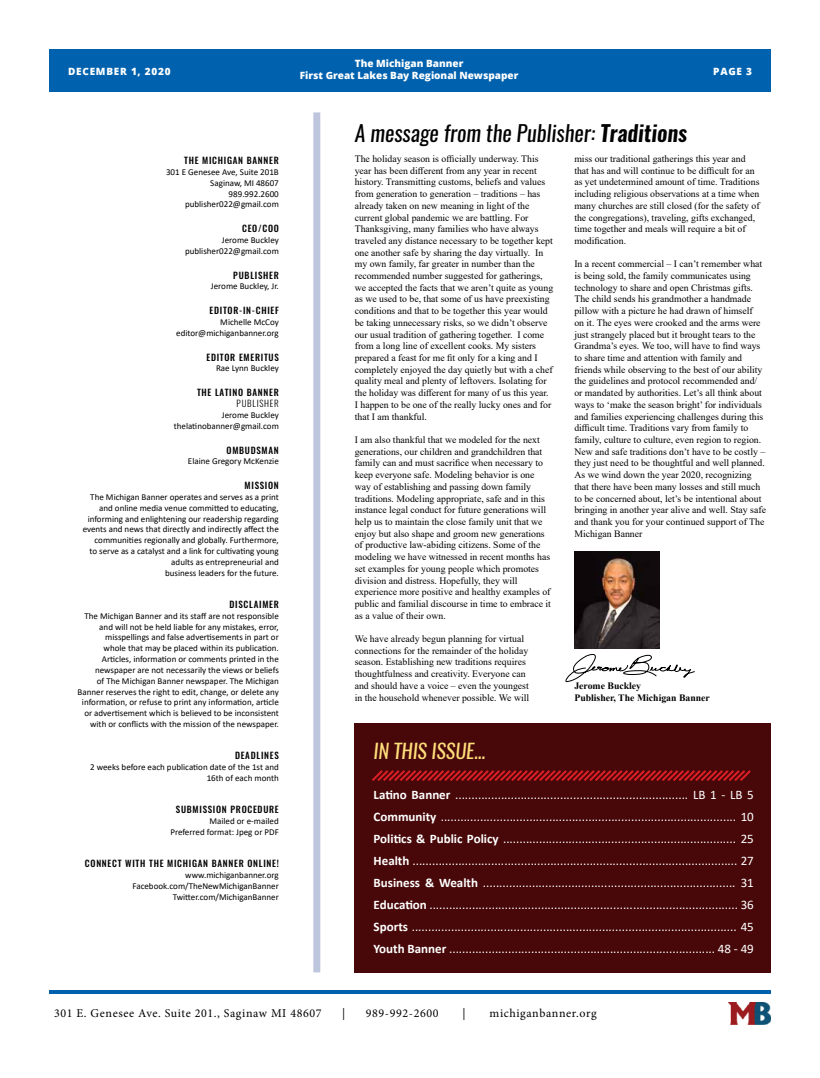
<style>
.page{position:relative;width:820px;height:1078px;background:#fff}
.page>*{position:absolute;margin:0;border:0;box-sizing:border-box;transform-origin:0 0}
.t1{font:italic 22px "Oswald";color:#000101}
.t2{font:italic 20px "Oswald";color:#ffdf7b}
.t3{font:13px/22px "Calibri";color:#fff;text-align:justify}
.t4{font:12px "Minion Pro";letter-spacing:.05em;color:#000}
.t5{font:800 10px/12px "Open Sans";color:#fff;text-align:center}
.t6{font:800 10px "Open Sans";letter-spacing:.075em;color:#fff}
.t7{font:9.8px/11.7px "Times New Roman";color:#000101}
.t8{font:700 9.8px/11.7px "Times New Roman";color:#000101}
.t9{font:9px/10.8px "Calibri";color:#000101;text-align:right}
.t10{font:500 9px "Oswald";letter-spacing:.08em;color:#000101}
.t11{font:300 9px "Oswald";letter-spacing:.08em;color:#000101}
.s1{font-weight:600}
.s2{font-weight:700}
</style>
<div class="page">
<div style="left:49px;top:50px;width:721px;height:42px;background:#0062af"></div>
<hr style="left:49px;top:990px;width:721px;height:3px;background:#0062af">
<img style="left:728px;top:1002px;width:42px;height:22px">
<div style="left:313px;top:112px;width:7px;height:860px;background:#bec6dd"></div>
<div style="left:354px;top:722px;width:416px;height:249px;background:#480809"></div>
<svg style="left:372px;top:770px;width:379px;height:11px"></svg>
<img style="left:574px;top:552px;width:85px;height:96px">
<svg style="left:565px;top:654px;width:130px;height:29px"></svg>
<p class="t6" style="left:68px;top:64px;width:104px">DECEMBER 1, 2020</p>
<p class="t10" style="left:184px;top:156px;width:96px">THE MICHIGAN BANNER</p>
<p class="t9" style="left:166px;top:166px;width:114px">301 E Genesee Ave, Suite 201B<br>Saginaw, MI 48607<br>989.992.2600 publisher022@gmail.com</p>
<p class="t10" style="left:242px;top:224px;width:38px">CEO/COO</p>
<p class="t9" style="left:185px;top:234px;width:95px">Jerome Buckley publisher022@gmail.com</p>
<p class="t10" style="left:233px;top:270px;width:47px">PUBLISHER</p>
<p class="t9" style="left:211px;top:281px;width:69px">Jerome Buckley, Jr.</p>
<p class="t10" style="left:209px;top:306px;width:71px">EDITOR-IN-CHIEF</p>
<p class="t9" style="left:176px;top:316px;width:104px">Michelle McCoy editor@michiganbanner.org</p>
<p class="t10" style="left:206px;top:352px;width:74px">EDITOR EMERITUS</p>
<p class="t9" style="left:216px;top:363px;width:64px">Rae Lynn Buckley</p>
<p class="t10" style="left:197px;top:388px;width:83px">THE LATINO BANNER</p>
<p class="t11" style="left:236px;top:395px;width:44px">PUBLISHER</p>
<p class="t9" style="left:174px;top:409px;width:106px">Jerome Buckley thelatinobanner@gmail.com</p>
<p class="t10" style="left:226px;top:445px;width:54px">OMBUDSMAN</p>
<p class="t9" style="left:188px;top:455px;width:92px">Elaine Gregory McKenzie</p>
<p class="t10" style="left:244px;top:480px;width:36px">MISSION</p>
<p class="t9" style="left:83px;top:491px;width:198px">The Michigan Banner operates and serves as a print and online media venue committed to educating, informing and enlightening our readership regarding events and news that directly and indirectly affect the communities regionally and globally. Furthermore,<br>to serve as a catalyst and a link for cultivating young adults as entrepreneurial and<br>business leaders for the future.</p>
<p class="t10" style="left:229px;top:599px;width:51px">DISCLAIMER</p>
<p class="t9" style="left:77px;top:610px;width:203px">The Michigan Banner and its staff are not responsible and will not be held liable for any mistakes, error, misspellings and false advertisements in part or<br>whole that may be placed within its publication.<br>Articles, information or comments printed in the newspaper are not necessarily the views or beliefs<br>of The Michigan Banner newspaper. The Michigan Banner reserves the right to edit, change, or delete any information, or refuse to print any information, article or advertisement which is believed to be inconsistent with or conflicts with the mission of the newspaper.</p>
<p class="t10" style="left:235px;top:750px;width:45px">DEADLINES</p>
<p class="t9" style="left:90px;top:761px;width:190px">2 weeks before each publication date of the 1st and<br>16th of each month</p>
<p class="t10" style="left:176px;top:804px;width:104px">SUBMISSION PROCEDURE</p>
<p class="t9" style="left:170px;top:815px;width:110px">Mailed or e-mailed<br>Preferred format: Jpeg or PDF</p>
<p class="t10" style="left:85px;top:858px;width:195px">CONNECT WITH THE MICHIGAN BANNER ONLINE!</p>
<p class="t9" style="left:132px;top:869px;width:148px">www.michiganbanner.org<br>Facebook.com/TheNewMichiganBanner<br>Twitter.com/MichiganBanner</p>
<p class="t5" style="left:300px;top:57px;width:220px">The Michigan Banner<br>First Great Lakes Bay Regional Newspaper</p>
<h1 class="t1" style="left:354px;top:118px;width:334px">A message from the Publisher: <span class="s1">Traditions</span></h1>
<p class="t5" style="left:713px;top:65px;width:40px">PAGE 3</p>
<p class="t7" style="left:354px;top:152px;width:200px">The holiday season is officially underway. This year has been different from any year in recent history. Transmitting customs, beliefs and values from generation to generation – traditions – has already taken on new meaning in light of the current global pandemic we are battling. For Thanksgiving, many families who have always traveled any distance necessary to be together kept one another safe by sharing the day virtually. In my own family, far greater in number than the recommended number suggested for gatherings, we accepted the facts that we aren’t quite as young as we used to be, that some of us have preexisting conditions and that to be together this year would be taking unnecessary risks, so we didn’t observe our usual tradition of gathering together. I come from a long line of excellent cooks. My sisters prepared a feast for me fit only for a king and I completely enjoyed the day quietly but with a chef quality meal and plenty of leftovers. Isolating for the holiday was different for many of us this year.<br>I happen to be one of the really lucky ones and for that I am thankful.</p>
<p class="t7" style="left:354px;top:433px;width:198px">I am also thankful that we modeled for the next generations, our children and grandchildren that family can and must sacrifice when necessary to keep everyone safe. Modeling behavior is one way of establishing and passing down family traditions. Modeling appropriate, safe and in this instance legal conduct for future generations will help us to maintain the close family unit that we enjoy but also shape and groom new generations of productive law-abiding citizens. Some of the modeling we have witnessed in recent months has set examples for young people which promotes division and distress. Hopefully, they will experience more positive and healthy examples of public and familial discourse in time to embrace it as a value of their own.</p>
<p class="t7" style="left:354px;top:632px;width:176px">We have already begun planning for virtual connections for the remainder of the holiday season. Establishing new traditions requires thoughtfulness and creativity. Everyone can and should have a voice – even the youngest in the household whenever possible. We will</p>
<p class="t7" style="left:574px;top:152px;width:187px">miss our traditional gatherings this year and that has and will continue to be difficult for an as yet undetermined amount of time. Traditions including religious observations at a time when many churches are still closed (for the safety of the congregations), traveling, gifts exchanged, time together and meals will require a bit of modification.</p>
<p class="t7" style="left:574px;top:258px;width:193px">In a recent commercial – I can’t remember what is being sold, the family communicates using technology to share and open Christmas gifts.<br>The child sends his grandmother a handmade pillow with a picture he had drawn of himself<br>on it. The eyes were crooked and the arms were just strangely placed but it brought tears to the Grandma’s eyes. We too, will have to find ways to share time and attention with family and friends while observing to the best of our ability the guidelines and protocol recommended and/ or mandated by authorities. Let’s all think about ways to ‘make the season bright’ for individuals and families experiencing challenges during this difficult time. Traditions vary from family to family, culture to culture, even region to region.<br>New and safe traditions don’t have to be costly – they just need to be thoughtful and well planned.<br>As we wind down the year 2020, recognizing that there have been many losses and still much to be concerned about, let’s be intentional about bringing in another year alive and well. Stay safe and thank you for your continued support of The Michigan Banner</p>
<p class="t8" style="left:574px;top:679px;width:137px">Jerome Buckley<br>Publisher, The Michigan Banner</p>
<h2 class="t2" style="left:373px;top:737px;width:114px">IN THIS ISSUE...</h2>
<p class="t3" style="left:373px;top:783px;width:381px"><span class="s2">Latino Banner</span> ....................................................................... LB 1 - LB 5<br><span class="s2">Community</span> .......................................................................................... 10<br><span class="s2">Politics &amp; Public Policy</span> ....................................................................... 25<br><span class="s2">Health</span> ................................................................................................... 27<br><span class="s2">Business &amp; Wealth</span> ............................................................................. 31<br><span class="s2">Education</span> .............................................................................................. 36<br><span class="s2">Sports</span> ................................................................................................... 45<br><span class="s2">Youth Banner</span> ................................................................................. 48 - 49</p>
<p class="t4" style="left:54px;top:1004px;width:269px">301 E. Genesee Ave. Suite 201., Saginaw MI 48607</p>
<p class="t4" style="left:342px;top:1004px;width:5px">|</p>
<p class="t4" style="left:366px;top:1004px;width:74px">989-992-2600</p>
<p class="t4" style="left:462px;top:1004px;width:5px">|</p>
<p class="t4" style="left:489px;top:1004px;width:108px">michiganbanner.org</p>
</div>
